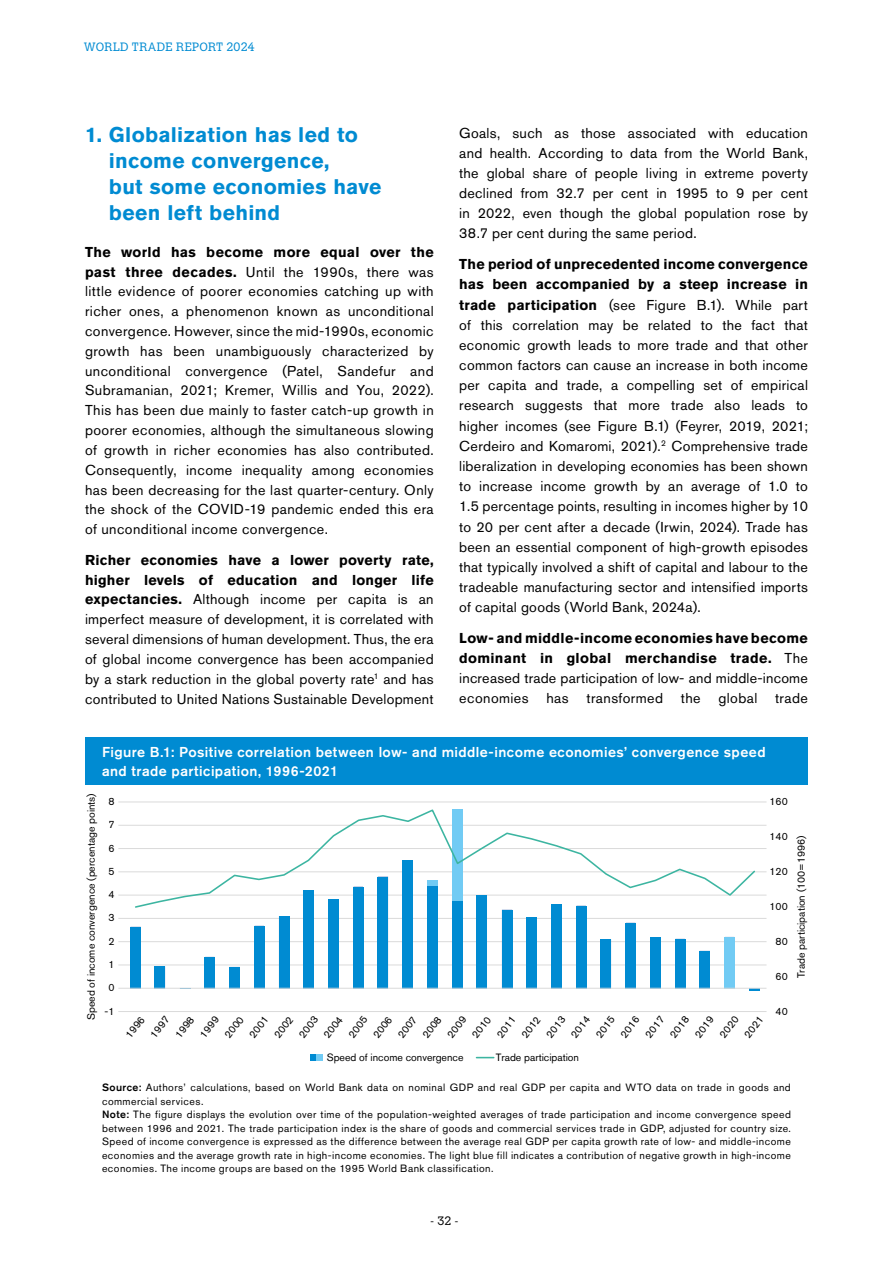
<style>
.page{position:relative;width:893px;height:1263px;background:#fff}
.page>*{position:absolute;margin:0;border:0;box-sizing:border-box;transform-origin:0 0}
.t1{font:700 21px/25.8px "Akzidenz Grotesk BE";letter-spacing:.015em;color:#008bd2}
.t2{font:14.25px/20.1px "Akzidenz Grotesk BE";letter-spacing:.02em;color:#000;text-align:justify}
.t3{font:500 14.25px/19.5px "Akzidenz Grotesk BE";letter-spacing:.03em;color:#fff}
.t4{font:300 12px "Calvert MT Std";letter-spacing:.02em;color:#008bd2}
.t5{font:300 12px "Calvert MT Std";color:#000}
.t6{font:10.5px/13.5px "Akzidenz Grotesk BE";letter-spacing:.04em;color:#000}
.t7{font:10.5px "Akzidenz Grotesk BE";color:#000}
.s1{font-weight:700}
.s2{font-weight:500}
</style>
<div class="page">
<div style="left:85px;top:737px;width:723px;height:48px;background:#008bd2"></div>
<hr style="left:118px;top:1011px;width:648px;height:1px;background:#dadada">
<hr style="left:118px;top:964px;width:648px;height:1px;background:#dadada">
<hr style="left:118px;top:941px;width:648px;height:1px;background:#dadada">
<hr style="left:118px;top:918px;width:648px;height:1px;background:#dadada">
<hr style="left:118px;top:895px;width:648px;height:1px;background:#dadada">
<hr style="left:118px;top:871px;width:648px;height:1px;background:#dadada">
<hr style="left:118px;top:848px;width:648px;height:1px;background:#dadada">
<hr style="left:118px;top:825px;width:648px;height:1px;background:#dadada">
<hr style="left:118px;top:801px;width:648px;height:1px;background:#dadada">
<div style="left:310px;top:1054px;width:7px;height:7px;background:#008bd2"></div>
<div style="left:317px;top:1054px;width:6px;height:7px;background:#71cbf4"></div>
<svg style="left:476px;top:1057px;width:18px;height:1px"></svg>
<svg style="left:131px;top:871px;width:628px;height:117px"></svg>
<div style="left:402px;top:860px;width:11px;height:128px;background:#008bd2"></div>
<div style="left:378px;top:877px;width:10px;height:111px;background:#008bd2"></div>
<div style="left:353px;top:887px;width:11px;height:101px;background:#008bd2"></div>
<div style="left:328px;top:899px;width:11px;height:89px;background:#008bd2"></div>
<div style="left:303px;top:890px;width:11px;height:98px;background:#008bd2"></div>
<div style="left:279px;top:916px;width:10px;height:72px;background:#008bd2"></div>
<div style="left:254px;top:926px;width:11px;height:62px;background:#008bd2"></div>
<div style="left:229px;top:967px;width:11px;height:21px;background:#008bd2"></div>
<div style="left:205px;top:957px;width:10px;height:31px;background:#008bd2"></div>
<div style="left:155px;top:966px;width:10px;height:22px;background:#008bd2"></div>
<div style="left:130px;top:927px;width:11px;height:61px;background:#008bd2"></div>
<svg style="left:427px;top:909px;width:307px;height:79px"></svg>
<div style="left:724px;top:937px;width:11px;height:51px;background:#71cbf4"></div>
<svg style="left:134px;top:809px;width:623px;height:100px"></svg>
<hr style="left:118px;top:988px;width:648px;height:1px;background:#dadada">
<p class="t4" style="left:84px;top:40px;width:172px">WORLD TRADE REPORT 2024</p>
<h1 class="t1" style="left:109px;top:122px;width:274px;text-indent:-24px">1. Globalization has led to income convergence,<br>but some economies have been left behind</h1>
<p class="t2" style="left:85px;top:242px;width:350px"><span class="s1">The world has become more equal over the past three decades.</span> Until the 1990s, there was little evidence of poorer economies catching up with richer ones, a phenomenon known as unconditional convergence. However, since the mid-1990s, economic growth has been unambiguously characterized by unconditional convergence (Patel, Sandefur and Subramanian, 2021; Kremer, Willis and You, 2022).<br>This has been due mainly to faster catch-up growth in poorer economies, although the simultaneous slowing of growth in richer economies has also contributed.<br>Consequently, income inequality among economies has been decreasing for the last quarter-century. Only the shock of the COVID-19 pandemic ended this era of unconditional income convergence.</p>
<p class="t2" style="left:85px;top:550px;width:350px"><span class="s1">Richer economies have a lower poverty rate, higher levels of education and longer life expectancies.</span> Although income per capita is an imperfect measure of development, it is correlated with several dimensions of human development. Thus, the era of global income convergence has been accompanied by a stark reduction in the global poverty rate<sup>1</sup> and has contributed to United Nations Sustainable Development</p>
<p class="t2" style="left:459px;top:123px;width:350px">Goals, such as those associated with education and health. According to data from the World Bank, the global share of people living in extreme poverty declined from 32.7 per cent in 1995 to 9 per cent in 2022, even though the global population rose by 38.7 per cent during the same period.</p>
<p class="t2" style="left:459px;top:254px;width:350px"><span class="s1">The period of unprecedented income convergence has been accompanied by a steep increase in trade participation</span> (see Figure B.1). While part of this correlation may be related to the fact that economic growth leads to more trade and that other common factors can cause an increase in both income per capita and trade, a compelling set of empirical research suggests that more trade also leads to higher incomes (see Figure B.1) (Feyrer, 2019, 2021; Cerdeiro and Komaromi, 2021).<sup>2</sup> Comprehensive trade liberalization in developing economies has been shown to increase income growth by an average of 1.0 to 1.5 percentage points, resulting in incomes higher by 10 to 20 per cent after a decade (Irwin, 2024). Trade has been an essential component of high-growth episodes that typically involved a shift of capital and labour to the tradeable manufacturing sector and intensified imports of capital goods (World Bank, 2024a).</p>
<p class="t2" style="left:459px;top:628px;width:350px"><span class="s1">Low- and middle-income economies have become dominant in global merchandise trade.</span> The increased trade participation of low- and middle-income economies has transformed the global trade</p>
<p class="t3" style="left:102px;top:742px;width:665px">Figure B.1: Positive correlation between low- and middle-income economies’ convergence speed and trade participation, 1996-2021</p>
<p class="t7" style="left:85px;top:1020px;width:228px;rotate:-90deg">Speed of income convergence (percentage points)</p>
<p class="t6" style="left:108px;top:794px;width:8px">8</p>
<p class="t6" style="left:108px;top:818px;width:8px">7</p>
<p class="t6" style="left:108px;top:841px;width:8px">6</p>
<p class="t6" style="left:108px;top:864px;width:8px">5</p>
<p class="t6" style="left:108px;top:888px;width:8px">4</p>
<p class="t6" style="left:108px;top:911px;width:8px">3</p>
<p class="t6" style="left:108px;top:934px;width:8px">2</p>
<p class="t6" style="left:108px;top:958px;width:8px">1</p>
<p class="t6" style="left:108px;top:981px;width:8px">0</p>
<p class="t6" style="left:105px;top:1004px;width:12px">-1</p>
<p class="t6" style="left:769px;top:794px;width:20px">160</p>
<p class="t6" style="left:769px;top:829px;width:20px">140</p>
<p class="t6" style="left:769px;top:864px;width:20px">120</p>
<p class="t6" style="left:769px;top:899px;width:20px">100</p>
<p class="t6" style="left:776px;top:934px;width:14px">80</p>
<p class="t6" style="left:776px;top:969px;width:14px">60</p>
<p class="t7" style="left:795px;top:978px;width:144px;rotate:-90deg">Trade participation (100=1996)</p>
<p class="t6" style="left:122px;top:1032px;width:26px;rotate:-52deg">1996</p>
<p class="t6" style="left:172px;top:1032px;width:26px;rotate:-52deg">1998</p>
<p class="t6" style="left:221px;top:1032px;width:26px;rotate:-52deg">2000</p>
<p class="t6" style="left:271px;top:1032px;width:26px;rotate:-52deg">2002</p>
<p class="t6" style="left:320px;top:1032px;width:26px;rotate:-52deg">2004</p>
<p class="t6" style="left:370px;top:1032px;width:26px;rotate:-52deg">2006</p>
<p class="t6" style="left:419px;top:1032px;width:26px;rotate:-52deg">2008</p>
<p class="t6" style="left:469px;top:1032px;width:26px;rotate:-52deg">2010</p>
<p class="t6" style="left:518px;top:1032px;width:26px;rotate:-52deg">2012</p>
<p class="t6" style="left:568px;top:1032px;width:26px;rotate:-52deg">2014</p>
<p class="t6" style="left:617px;top:1032px;width:26px;rotate:-52deg">2016</p>
<p class="t6" style="left:667px;top:1032px;width:26px;rotate:-52deg">2018</p>
<p class="t6" style="left:716px;top:1032px;width:26px;rotate:-52deg">2020</p>
<p class="t6" style="left:543px;top:1032px;width:26px;rotate:-52deg">2013</p>
<p class="t6" style="left:642px;top:1032px;width:26px;rotate:-52deg">2017</p>
<p class="t6" style="left:691px;top:1032px;width:26px;rotate:-52deg">2019</p>
<p class="t6" style="left:741px;top:1032px;width:26px;rotate:-52deg">2021</p>
<p class="t6" style="left:147px;top:1032px;width:26px;rotate:-52deg">1997</p>
<p class="t6" style="left:197px;top:1032px;width:26px;rotate:-52deg">1999</p>
<p class="t6" style="left:246px;top:1032px;width:26px;rotate:-52deg">2001</p>
<p class="t6" style="left:296px;top:1032px;width:26px;rotate:-52deg">2003</p>
<p class="t6" style="left:345px;top:1032px;width:26px;rotate:-52deg">2005</p>
<p class="t6" style="left:395px;top:1032px;width:26px;rotate:-52deg">2007</p>
<p class="t6" style="left:444px;top:1032px;width:26px;rotate:-52deg">2009</p>
<p class="t6" style="left:493px;top:1032px;width:26px;rotate:-52deg">2011</p>
<p class="t6" style="left:592px;top:1032px;width:26px;rotate:-52deg">2015</p>
<p class="t6" style="left:776px;top:1004px;width:14px">40</p>
<p class="t7" style="left:327px;top:1051px;width:138px">Speed of income convergence</p>
<p class="t7" style="left:496px;top:1051px;width:85px">Trade participation</p>
<p class="t6" style="left:102px;top:1081px;width:690px"><span class="s2">Source:</span> Authors’ calculations, based on World Bank data on nominal GDP and real GDP per capita and WTO data on trade in goods and commercial services.<br><span class="s2">Note:</span> The figure displays the evolution over time of the population-weighted averages of trade participation and income convergence speed between 1996 and 2021. The trade participation index is the share of goods and commercial services trade in GDP, adjusted for country size.<br>Speed of income convergence is expressed as the difference between the average real GDP per capita growth rate of low- and middle-income economies and the average growth rate in high-income economies. The light blue fill indicates a contribution of negative growth in high-income economies. The income groups are based on the 1995 World Bank classification.</p>
<p class="t5" style="left:430px;top:1214px;width:30px">- 32 -</p>
</div>
